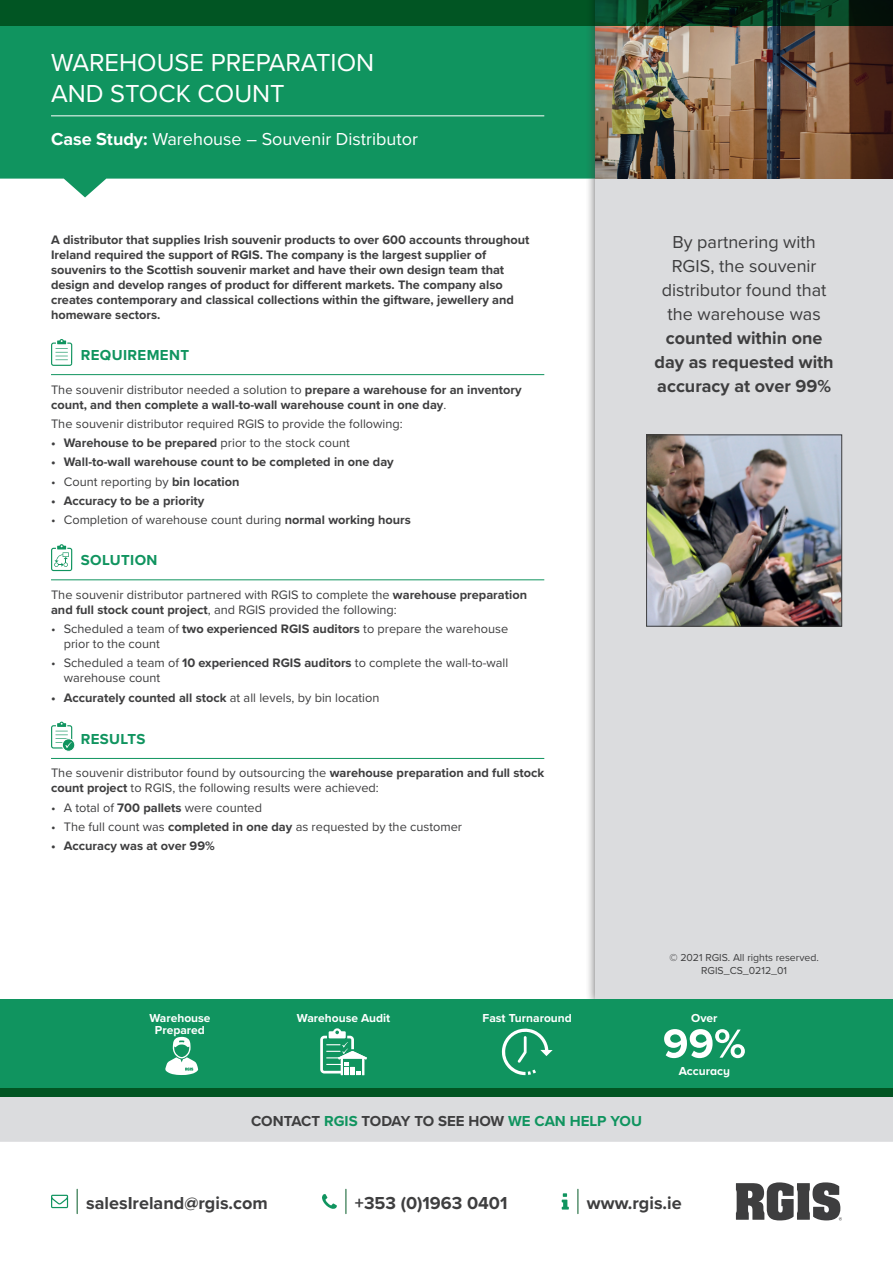
<style>
.page{position:relative;width:893px;height:1263px;background:#fff}
.page>*{position:absolute;margin:0;border:0;box-sizing:border-box;transform-origin:0 0}
.t1{font:25.5px/30.6px "Proxima Nova";color:#fff}
.t2{font:700 18px/24px "Proxima Nova";color:#3e3e3f;text-align:center}
.t3{font:18px/24px "Proxima Nova";color:#3e3e3f;text-align:center}
.t4{font:18px "Proxima Nova";color:#fff}
.t5{font:700 15px "Proxima Nova";color:#3e3e3f}
.t6{font:700 15px "Proxima Nova";letter-spacing:.025em;color:#10945f}
.t7{font:700 12.75px/15px "Proxima Nova";color:#3e3e3f}
.t8{font:12.75px/15px "Proxima Nova";color:#3e3e3f}
.t9{font:700 12px "Proxima Nova";color:#fff}
.t10{font:700 12px "Proxima Nova A";color:#fff}
.t11{font:10.5px/12.6px "Proxima Nova";color:#3e3e3f;text-align:center}
.s1{font-weight:700}
.s2{font-weight:400}
.s3{color:#10945f}
</style>
<div class="page">
<svg style="left:577px;top:1189px;width:1px;height:24px"></svg>
<svg style="left:562px;top:1193px;width:7px;height:16px"></svg>
<svg style="left:77px;top:1189px;width:1px;height:24px"></svg>
<svg style="left:51px;top:1195px;width:17px;height:13px"></svg>
<svg style="left:345px;top:1189px;width:1px;height:24px"></svg>
<svg style="left:322px;top:1194px;width:15px;height:15px"></svg>
<svg style="left:736px;top:1182px;width:106px;height:38px"></svg>
<svg style="left:0;top:26px;width:585px;height:171px;background:#299f70"></svg>
<hr style="left:51px;top:116px;width:493px;height:1px;background:#fff">
<hr style="left:51px;top:374px;width:493px;height:1px;background:#10945f">
<hr style="left:51px;top:580px;width:493px;height:1px;background:#10945f">
<hr style="left:51px;top:758px;width:493px;height:1px;background:#10945f">
<svg style="left:51px;top:339px;width:22px;height:27px"></svg>
<svg style="left:51px;top:544px;width:22px;height:27px"></svg>
<svg style="left:51px;top:722px;width:24px;height:30px"></svg>
<div style="left:585px;top:0;width:308px;height:1010px;background:#3e3e3f;opacity:.75"></div>
<div style="left:595px;top:0;width:298px;height:1001px;background:#dbdcde"></div>
<img style="left:648px;top:437px;width:192px;height:187px">
<div style="left:646px;top:435px;width:196px;height:191px;border:1px solid #3e3e3f"></div>
<img style="left:595px;top:26px;width:298px;height:153px">
<svg style="left:0;top:0;width:893px;height:26px;background:#024920"></svg>
<div style="left:0;top:1097px;width:893px;height:45px;background:#dbdcde"></div>
<div style="left:0;top:999px;width:893px;height:98px;background:#10945f"></div>
<div style="left:0;top:1089px;width:893px;height:8px;background:#015523"></div>
<svg style="left:320px;top:1028px;width:47px;height:47px"></svg>
<svg style="left:502px;top:1028px;width:51px;height:47px"></svg>
<svg style="left:165px;top:1037px;width:33px;height:38px"></svg>
<svg style="left:664px;top:1029px;width:81px;height:29px"></svg>
<h1 class="t1" style="left:51px;top:46px;width:325px">WAREHOUSE PREPARATION<br>AND STOCK COUNT</h1>
<h2 class="t4" style="left:51px;top:125px;width:369px"><span class="s1">Case Study:</span> Warehouse – Souvenir Distributor</h2>
<p class="t7" style="left:51px;top:232px;width:480px">A distributor that supplies Irish souvenir products to over 600 accounts throughout Ireland required the support of RGIS. The company is the largest supplier of souvenirs to the Scottish souvenir market and have their own design team that design and develop ranges of product for different markets. The company also creates contemporary and classical collections within the giftware, jewellery and homeware sectors.</p>
<p class="t6" style="left:81px;top:344px;width:110px">REQUIREMENT</p>
<p class="t7" style="left:51px;top:382px;width:472px"><span class="s2">The souvenir distributor needed a solution to</span> prepare a warehouse for an inventory count, and then complete a wall-to-wall warehouse count in one day<span class="s2">.</span></p>
<p class="t8" style="left:51px;top:416px;width:353px">The souvenir distributor required RGIS to provide the following:</p>
<p class="t7" style="left:51px;top:435px;width:300px">• Warehouse to be prepared <span class="s2">prior to the stock count</span></p>
<p class="t7" style="left:51px;top:454px;width:344px">• Wall-to-wall warehouse count to be completed in one day</p>
<p class="t8" style="left:51px;top:473px;width:190px">• Count reporting by <span class="s1">bin location</span></p>
<p class="t7" style="left:51px;top:493px;width:155px">• Accuracy to be a priority</p>
<p class="t8" style="left:51px;top:512px;width:361px">• Completion of warehouse count during <span class="s1">normal working hours</span></p>
<p class="t6" style="left:81px;top:549px;width:78px">SOLUTION</p>
<p class="t8" style="left:51px;top:586px;width:478px">The souvenir distributor partnered with RGIS to complete the <span class="s1">warehouse preparation and full stock count project</span>, and RGIS provided the following:</p>
<p class="t8" style="left:64px;top:621px;width:446px;text-indent:-13px">• Scheduled a team of <span class="s1">two experienced RGIS auditors</span> to prepare the warehouse prior to the count</p>
<p class="t8" style="left:64px;top:655px;width:446px;text-indent:-13px">• Scheduled a team of <span class="s1">10 experienced RGIS auditors</span> to complete the wall-to-wall warehouse count</p>
<p class="t7" style="left:51px;top:689px;width:330px">• Accurately counted all stock <span class="s2">at all levels, by bin location</span></p>
<p class="t6" style="left:81px;top:728px;width:66px">RESULTS</p>
<p class="t8" style="left:51px;top:765px;width:495px">The souvenir distributor found by outsourcing the <span class="s1">warehouse preparation and full stock count project</span> to RGIS, the following results were achieved:</p>
<p class="t8" style="left:51px;top:799px;width:212px">• A total of <span class="s1">700 pallets</span> were counted</p>
<p class="t8" style="left:51px;top:819px;width:413px">• The full count was <span class="s1">completed in one day</span> as requested by the customer</p>
<p class="t7" style="left:51px;top:838px;width:165px">• Accuracy was at over 99%</p>
<h2 class="t3" style="left:662px;top:229px;width:166px">By partnering with<br>RGIS, the souvenir distributor found that the warehouse was</h2>
<h2 class="t2" style="left:655px;top:326px;width:181px">counted within one day as requested with accuracy at over 99%</h2>
<p class="t9" style="left:149px;top:1009px;width:63px">Warehouse</p>
<p class="t9" style="left:297px;top:1009px;width:95px">Warehouse Audit</p>
<p class="t9" style="left:483px;top:1009px;width:91px">Fast Turnaround</p>
<p class="t9" style="left:155px;top:1021px;width:51px">Prepared</p>
<p class="t5" style="left:251px;top:1110px;width:392px">CONTACT <span class="s3">RGIS</span> TODAY TO SEE HOW <span class="s3">WE CAN HELP YOU</span></p>
<p class="t11" style="left:669px;top:951px;width:151px">© 2021 RGIS. All rights reserved.<br>RGIS_CS_0212_01</p>
<p class="t10" style="left:691px;top:1011px;width:28px">Over</p>
<p class="t10" style="left:679px;top:1064px;width:53px">Accuracy</p>
<h2 class="t2" style="left:86px;top:1190px;width:183px">salesIreland@rgis.com</h2>
<h2 class="t2" style="left:355px;top:1190px;width:154px">+353 (0)1963 0401</h2>
<h2 class="t2" style="left:587px;top:1190px;width:96px">www.rgis.ie</h2>
</div>
